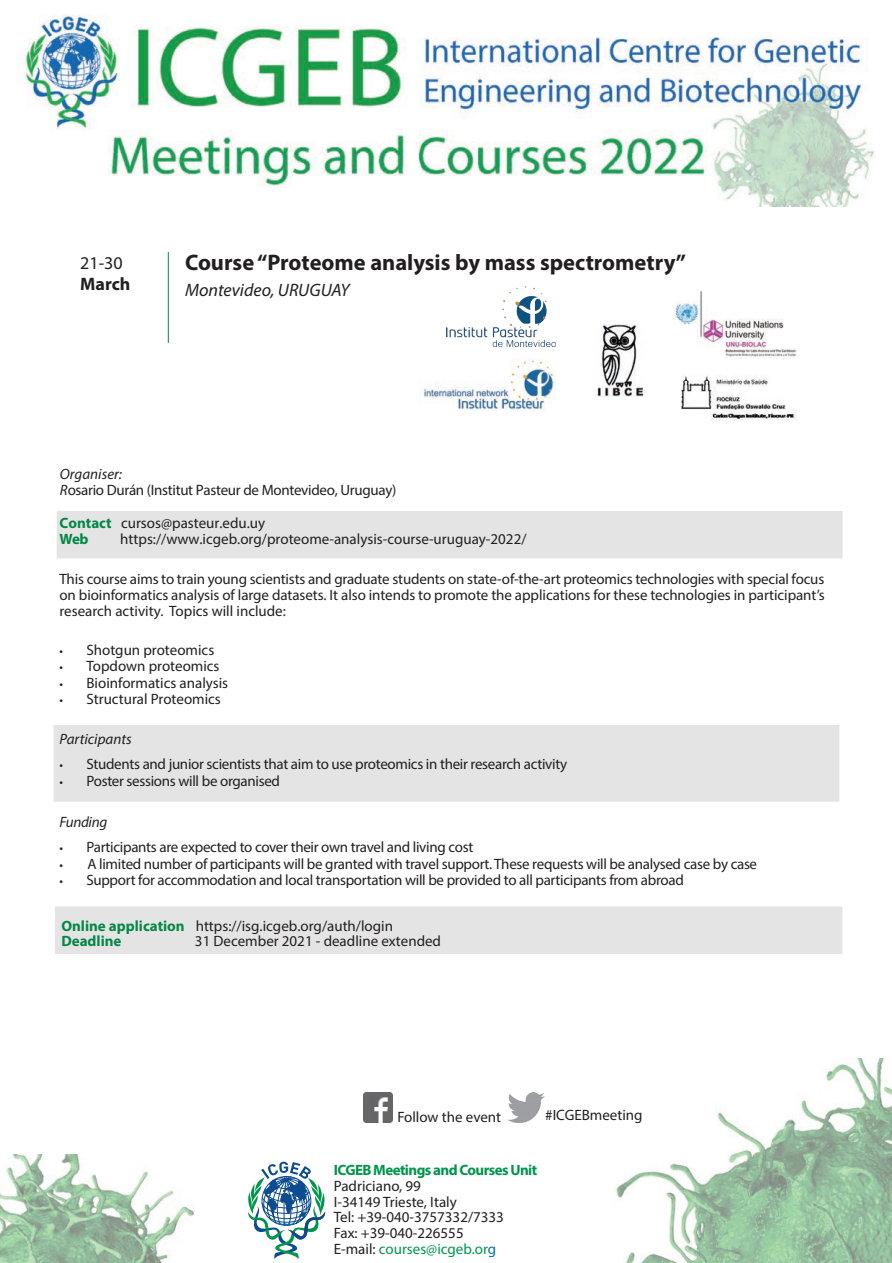
<style>
.page{position:relative;width:892px;height:1263px;background:#fff}
.page>*{position:absolute;margin:0;border:0;box-sizing:border-box;transform-origin:0 0}
.t1{font:700 22.5px "Myriad Pro";color:#231f20}
.t2{font:italic 18px "Myriad Pro";color:#231f20}
.t3{font:18px "Myriad Pro";color:#231f20}
.t4{font:700 18px "Myriad Pro";color:#231f20}
.t5{font:15px/15.8px "Myriad Pro";letter-spacing:-.02em;color:#231f20}
.t6{font:15px/15.8px "Myriad Pro";color:#231f20}
.t7{font:700 15px "Myriad Pro";letter-spacing:-.04em;color:#00964c}
.t8{font:italic 15px "Myriad Pro";color:#231f20}
.t9{font:italic 15px "Myriad Pro";letter-spacing:-.02em;color:#231f20}
.s1{font-style:italic}
.s2{font-weight:700;color:#00964c}
.s3{font-size:12.75px}
.s4{color:#00964c}
.s5{color:#006bb6}
</style>
<div class="page">
<img style="left:616px;top:1059px;width:276px;height:204px">
<img style="left:0;top:1154px;width:194px;height:109px">
<svg style="left:249px;top:1161px;width:76px;height:98px"></svg>
<div style="left:58px;top:512px;width:784px;height:46px;background:#e5e4e4"></div>
<div style="left:54px;top:726px;width:785px;height:75px;background:#e5e4e4"></div>
<div style="left:56px;top:907px;width:786px;height:46px;background:#e5e4e4"></div>
<img style="left:22px;top:14px;width:852px;height:192px">
<img style="left:363px;top:1092px;width:30px;height:30px">
<img style="left:507px;top:1092px;width:37px;height:30px">
<hr style="left:168px;top:252px;width:1px;height:91px;background:#00964c">
<img style="left:446px;top:286px;width:109px;height:61px">
<img style="left:681px;top:375px;width:116px;height:46px">
<img style="left:597px;top:324px;width:48px;height:73px">
<img style="left:420px;top:360px;width:135px;height:51px">
<img style="left:674px;top:290px;width:123px;height:68px">
<p class="t3" style="left:80px;top:252px;width:44px">21-30</p>
<p class="t4" style="left:80px;top:273px;width:52px">March</p>
<h1 class="t1" style="left:185px;top:248px;width:503px">Course “Proteome analysis by mass spectrometry”</h1>
<p class="t2" style="left:185px;top:278px;width:166px">Montevideo, URUGUAY</p>
<p class="t5" style="left:60px;top:465px;width:338px;line-height:16.5px"><span class="s1">Organiser:<br>R</span>osario Durán (Institut Pasteur de Montevideo, Uruguay)</p>
<p class="t6" style="left:59px;top:515px;width:207px"><span class="s2">Contact</span> cursos@pasteur.edu.uy<br><span class="s2">Web</span></p>
<p class="t6" style="left:120px;top:531px;width:408px">https://www.icgeb.org/proteome-analysis-course-uruguay-2022/</p>
<p class="t5" style="left:59px;top:571px;width:767px;text-align:justify">This course aims to train young scientists and graduate students on state-of-the-art proteomics technologies with special focus on bioinformatics analysis of large datasets. It also intends to promote the applications for these technologies in participant’s research activity. Topics will include:</p>
<p class="t6" style="left:59px;top:642px;width:156px"><span class="s3">•</span> Shotgun proteomics</p>
<p class="t6" style="left:59px;top:658px;width:162px"><span class="s3">•</span> Topdown proteomics</p>
<p class="t6" style="left:59px;top:675px;width:170px"><span class="s3">•</span> Bioinformatics analysis</p>
<p class="t6" style="left:59px;top:691px;width:163px"><span class="s3">•</span> Structural Proteomics</p>
<p class="t8" style="left:59px;top:730px;width:74px">Participants</p>
<p class="t5" style="left:59px;top:756px;width:509px"><span class="s3">•</span> Students and junior scientists that aim to use proteomics in their research activity</p>
<p class="t5" style="left:59px;top:772px;width:222px"><span class="s3">•</span> Poster sessions will be organised</p>
<p class="t9" style="left:59px;top:813px;width:49px">Funding</p>
<p class="t5" style="left:59px;top:839px;width:415px"><span class="s3">•</span> Participants are expected to cover their own travel and living cost</p>
<p class="t5" style="left:59px;top:856px;width:699px"><span class="s3">•</span> A limited number of participants will be granted with travel support. These requests will be analysed case by case</p>
<p class="t5" style="left:59px;top:872px;width:626px"><span class="s3">•</span> Support for accommodation and local transportation will be provided to all participants from abroad</p>
<p class="t6" style="left:61px;top:919px;width:333px;line-height:14.4px"><span class="s2">Online application</span> https://isg.icgeb.org/auth/login<br><span class="s2">Deadline</span></p>
<p class="t6" style="left:195px;top:932px;width:248px">31 December 2021 - deadline extended</p>
<p class="t6" style="left:397px;top:1109px;width:105px">Follow the event</p>
<p class="t6" style="left:545px;top:1107px;width:99px">#ICGEBmeeting</p>
<p class="t7" style="left:334px;top:1160px;width:205px">ICGEB Meetings and Courses Unit</p>
<p class="t6" style="left:334px;top:1178px;width:172px">Padriciano, 99<br>I-34149 Trieste, Italy<br>Tel: +39-040-3757332/7333<br>Fax: +39-040-226555<br>E-mail: <span class="s4">courses@icgeb.or</span><span class="s5">g</span></p>
</div>
